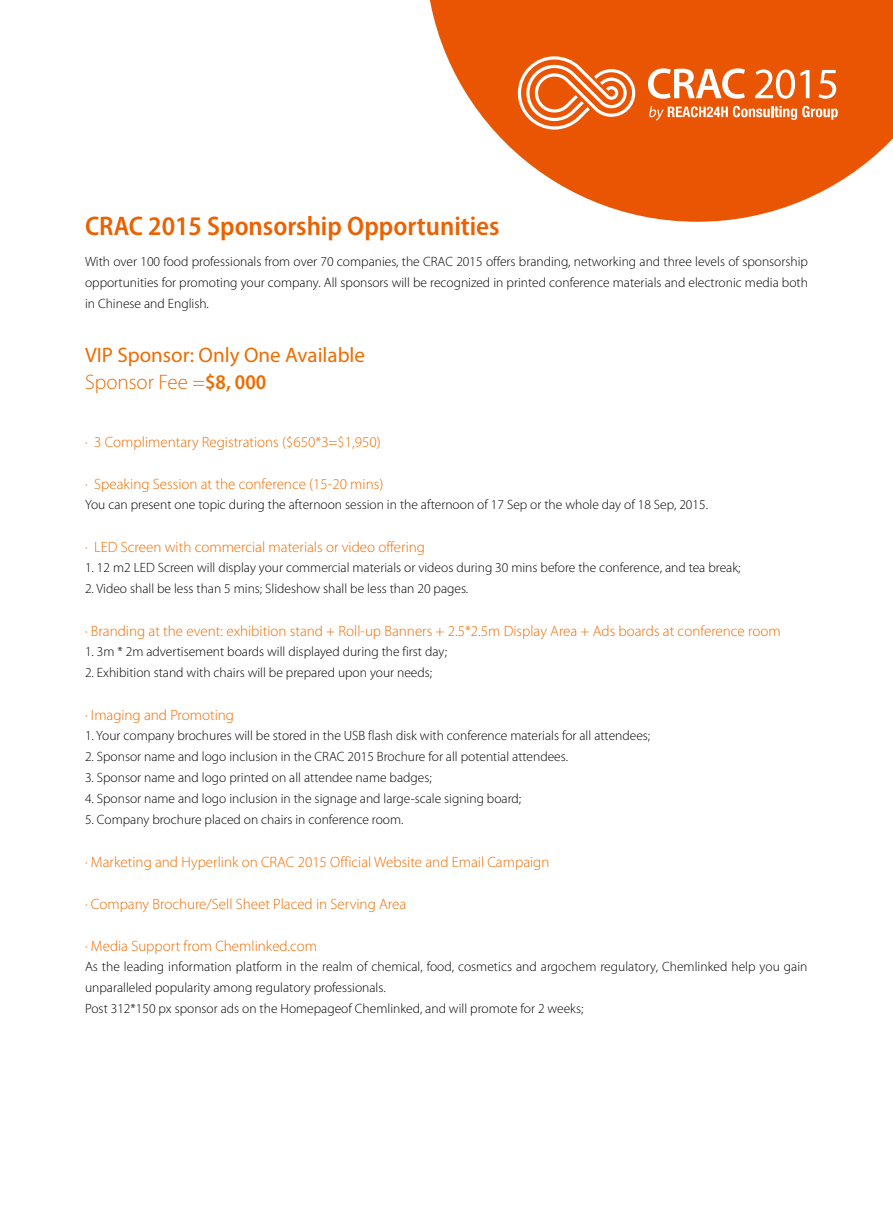
<style>
.page{position:relative;width:893px;height:1212px;background:#fff}
.page>*{position:absolute;margin:0;border:0;box-sizing:border-box;transform-origin:0 0}
.t1{font:600 semi-condensed 27px "Myriad Pro";color:#eb6100}
.t2{font:21px/27px "Myriad Pro";color:#ed6c00}
.t3{font:300 15px "Myriad Pro";color:#ed6c00}
.t4{font:300 13.5px/21px "Myriad Pro";color:#000;text-align:justify}
.s1{font-weight:300}
.s2{font-weight:600;font-stretch:semi-condensed}
</style>
<div class="page">
<svg style="left:430px;top:0;width:463px;height:222px;fill:#ea5504"></svg>
<svg style="left:648px;top:68px;width:97px;height:31px"></svg>
<svg style="left:755px;top:69px;width:54px;height:30px"></svg>
<svg style="left:819px;top:70px;width:17px;height:29px"></svg>
<svg style="left:518px;top:56px;width:117px;height:74px"></svg>
<svg style="left:649px;top:106px;width:189px;height:15px"></svg>
<h1 class="t1" style="left:85px;top:211px;width:416px">CRAC 2015 Sponsorship Opportunities</h1>
<p class="t4" style="left:85px;top:251px;width:724px">With over 100 food professionals from over 70 companies, the CRAC 2015 offers branding, networking and three levels of sponsorship opportunities for promoting your company. All sponsors will be recognized in printed conference materials and electronic media both in Chinese and English.</p>
<h2 class="t2" style="left:85px;top:341px;width:282px">VIP Sponsor: Only One Available<br><span class="s1">Sponsor Fee =</span><span class="s2">$8, 000</span></h2>
<p class="t3" style="left:85px;top:434px;width:297px">· 3 Complimentary Registrations ($650*3=$1,950)</p>
<p class="t3" style="left:85px;top:476px;width:300px">· Speaking Session at the conference (15-20 mins)</p>
<p class="t4" style="left:85px;top:494px;width:624px">You can present one topic during the afternoon session in the afternoon of 17 Sep or the whole day of 18 Sep, 2015.</p>
<p class="t3" style="left:85px;top:539px;width:342px">· LED Screen with commercial materials or video offering</p>
<p class="t4" style="left:85px;top:557px;width:657px">1. 12 m2 LED Screen will display your commercial materials or videos during 30 mins before the conference, and tea break;</p>
<p class="t4" style="left:85px;top:578px;width:385px">2. Video shall be less than 5 mins; Slideshow shall be less than 20 pages.</p>
<p class="t3" style="left:85px;top:623px;width:697px">· Branding at the event: exhibition stand + Roll-up Banners + 2.5*2.5m Display Area + Ads boards at conference room</p>
<p class="t4" style="left:85px;top:641px;width:364px">1. 3m * 2m advertisement boards will displayed during the first day;</p>
<p class="t4" style="left:85px;top:662px;width:349px">2. Exhibition stand with chairs will be prepared upon your needs;</p>
<p class="t3" style="left:85px;top:707px;width:151px">· Imaging and Promoting</p>
<p class="t4" style="left:85px;top:725px;width:567px">1. Your company brochures will be stored in the USB flash disk with conference materials for all attendees;</p>
<p class="t4" style="left:85px;top:746px;width:484px">2. Sponsor name and logo inclusion in the CRAC 2015 Brochure for all potential attendees.</p>
<p class="t4" style="left:85px;top:767px;width:348px">3. Sponsor name and logo printed on all attendee name badges;</p>
<p class="t4" style="left:85px;top:788px;width:438px">4. Sponsor name and logo inclusion in the signage and large-scale signing board;</p>
<p class="t4" style="left:85px;top:809px;width:320px">5. Company brochure placed on chairs in conference room.</p>
<p class="t3" style="left:85px;top:854px;width:466px">· Marketing and Hyperlink on CRAC 2015 Official Website and Email Campaign</p>
<p class="t3" style="left:85px;top:896px;width:323px">· Company Brochure/Sell Sheet Placed in Serving Area</p>
<p class="t3" style="left:85px;top:938px;width:234px">· Media Support from Chemlinked.com</p>
<p class="t4" style="left:85px;top:956px;width:724px;text-align:left">As the leading information platform in the realm of chemical, food, cosmetics and argochem regulatory, Chemlinked help you gain unparalleled popularity among regulatory professionals.<br>Post 312*150 px sponsor ads on the Homepageof Chemlinked, and will promote for 2 weeks;</p>
</div>
